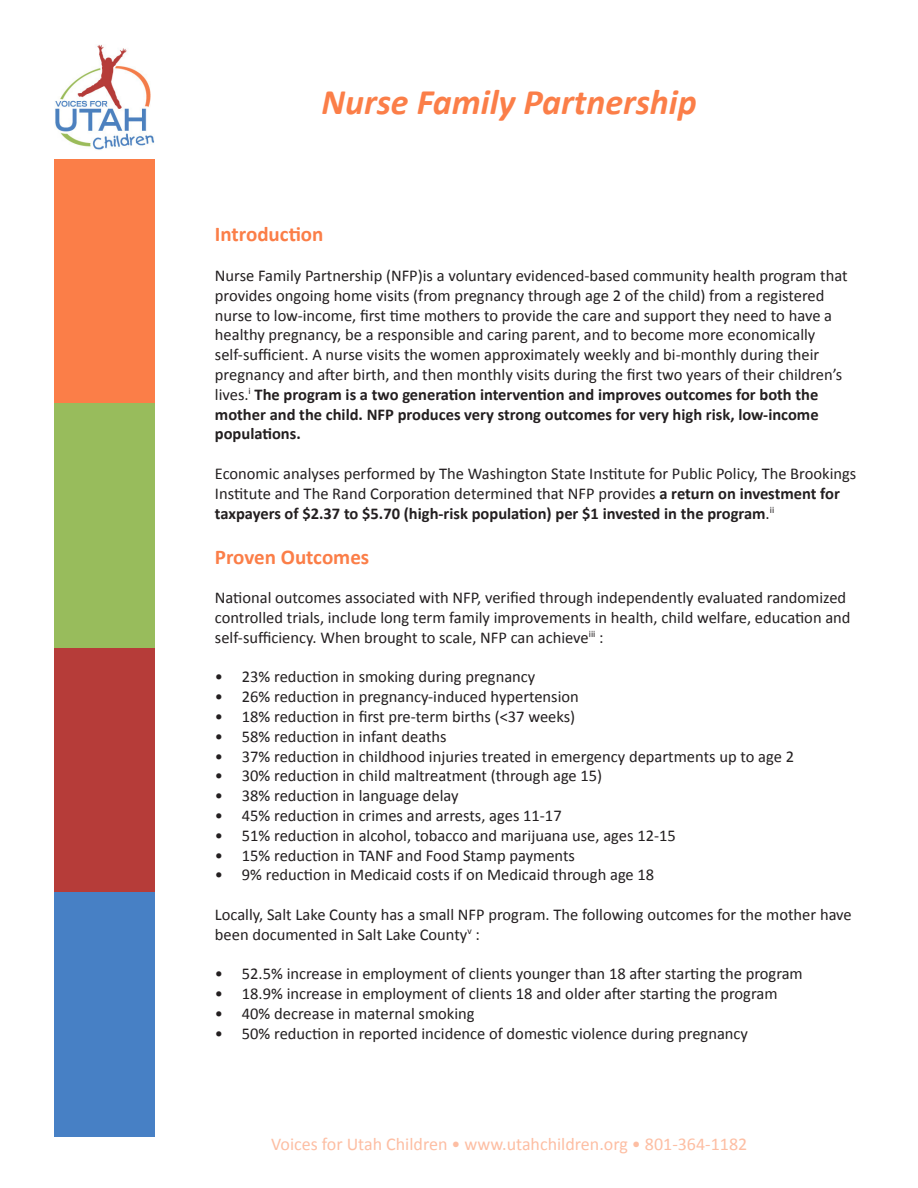
<style>
.page{position:relative;width:918px;height:1188px;background:#fff}
.page>*{position:absolute;margin:0;border:0;box-sizing:border-box;transform-origin:0 0}
.t1{font:italic 700 36px "Calibri";color:#fb7e48}
.t2{font:700 21px "Calibri";color:#fb7e48}
.t3{font:18px "Calibri";color:#fdbea3}
.t4{font:16.5px/19.8px "Calibri";color:#231f20}
.t5{font:700 16.5px "Calibri";color:#231f20}
.s1{font-weight:700}
</style>
<div class="page">
<img style="left:55px;top:45px;width:99px;height:105px">
<div style="left:54px;top:160px;width:100px;height:244px;background:#fb7e48"></div>
<div style="left:54px;top:404px;width:100px;height:244px;background:#98bc5c"></div>
<div style="left:54px;top:648px;width:100px;height:244px;background:#b63c39"></div>
<div style="left:54px;top:892px;width:100px;height:244px;background:#4780c5"></div>
<p class="t1" style="left:322px;top:79px;width:377px">Nurse Family Partnership</p>
<p class="t2" style="left:215px;top:221px;width:110px">Introduction</p>
<p class="t4" style="left:215px;top:266px;width:634px">Nurse Family Partnership (NFP)is a voluntary evidenced-based community health program that provides ongoing home visits (from pregnancy through age 2 of the child) from a registered nurse to low-income, first time mothers to provide the care and support they need to have a healthy pregnancy, be a responsible and caring parent, and to become more economically</p>
<p class="t4" style="left:215px;top:345px;width:606px">self-sufficient. A nurse visits the women approximately weekly and bi-monthly during their</p>
<p class="t4" style="left:215px;top:365px;width:629px">pregnancy and after birth, and then monthly visits during the first two years of their children’s lives.<sup>i</sup> <span class="s1">The program is a two generation intervention and improves outcomes for both the</span></p>
<p class="t5" style="left:215px;top:404px;width:605px">mother and the child. NFP produces very strong outcomes for very high risk, low-income</p>
<p class="t5" style="left:215px;top:423px;width:87px">populations.</p>
<p class="t4" style="left:215px;top:464px;width:643px">Economic analyses performed by The Washington State Institute for Public Policy, The Brookings<br>Institute and The Rand Corporation determined that NFP provides <span class="s1">a return on investment for taxpayers of $2.37 to $5.70 (high-risk population) per $1 invested in the program</span>.<sup>ii</sup></p>
<p class="t2" style="left:215px;top:543px;width:156px">Proven Outcomes</p>
<p class="t4" style="left:215px;top:588px;width:637px">National outcomes associated with NFP, verified through independently evaluated randomized controlled trials, include long term family improvements in health, child welfare, education and self-sufficiency. When brought to scale, NFP can achieve<sup>iii</sup> :</p>
<p class="t4" style="left:215px;top:667px;width:322px">• 23% reduction in smoking during pregnancy</p>
<p class="t4" style="left:215px;top:687px;width:365px">• 26% reduction in pregnancy-induced hypertension</p>
<p class="t4" style="left:215px;top:707px;width:362px">• 18% reduction in first pre-term births (&lt;37 weeks)</p>
<p class="t4" style="left:215px;top:727px;width:233px">• 58% reduction in infant deaths</p>
<p class="t4" style="left:215px;top:746px;width:581px">• 37% reduction in childhood injuries treated in emergency departments up to age 2</p>
<p class="t4" style="left:215px;top:766px;width:389px">• 30% reduction in child maltreatment (through age 15)</p>
<p class="t4" style="left:215px;top:786px;width:245px">• 38% reduction in language delay</p>
<p class="t4" style="left:215px;top:806px;width:348px">• 45% reduction in crimes and arrests, ages 11-17</p>
<p class="t4" style="left:215px;top:826px;width:462px">• 51% reduction in alcohol, tobacco and marijuana use, ages 12-15</p>
<p class="t4" style="left:215px;top:845px;width:362px">• 15% reduction in TANF and Food Stamp payments</p>
<p class="t4" style="left:215px;top:865px;width:441px">• 9% reduction in Medicaid costs if on Medicaid through age 18</p>
<p class="t4" style="left:215px;top:905px;width:638px">Locally, Salt Lake County has a small NFP program. The following outcomes for the mother have been documented in Salt Lake County<sup>v</sup> :</p>
<p class="t4" style="left:215px;top:964px;width:589px">• 52.5% increase in employment of clients younger than 18 after starting the program</p>
<p class="t4" style="left:215px;top:984px;width:564px">• 18.9% increase in employment of clients 18 and older after starting the program</p>
<p class="t4" style="left:215px;top:1004px;width:261px">• 40% decrease in maternal smoking</p>
<p class="t4" style="left:215px;top:1024px;width:535px">• 50% reduction in reported incidence of domestic violence during pregnancy</p>
<p class="t3" style="left:271px;top:1132px;width:478px">Voices for Utah Children • www.utahchildren.org • 801-364-1182</p>
</div>
